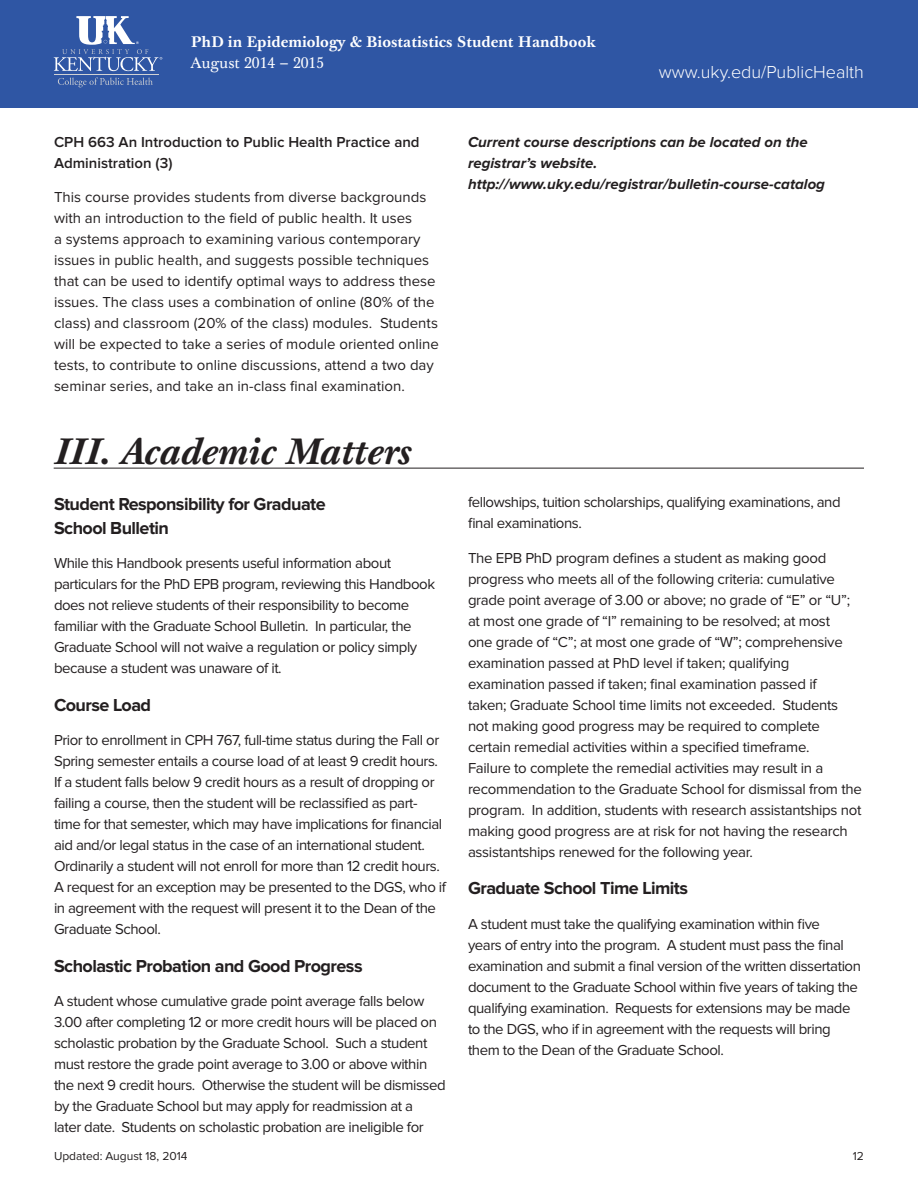
<style>
.page{position:relative;width:918px;height:1188px;background:#fff}
.page>*{position:absolute;margin:0;border:0;box-sizing:border-box;transform-origin:0 0}
.t1{font:italic 700 36px "Baskerville 10 Pro";color:#231f20}
.t2{font:700 18px/24px "Proxima Nova";letter-spacing:-.03em;color:#231f20}
.t3{font:300 18px "Proxima Nova";color:#fff}
.t4{font:15px/21px "Proxima Nova";letter-spacing:-.03em;color:#231f20}
.t5{font:15px/21px "Proxima Nova";color:#231f20}
.t6{font:italic 700 15px/21px "Proxima Nova";color:#231f20}
.t7{font:600 15px/21px "Proxima Nova";color:#231f20}
.t8{font:700 15px "Baskerville 10 Pro";color:#fff}
.t9{font:15px "Baskerville 10 Pro";color:#fff}
.t10{font:12px "Proxima Nova";color:#231f20}
</style>
<div class="page">
<div style="left:0;top:0;width:918px;height:108px;background:#2f56a4"></div>
<hr style="left:54px;top:74px;width:104px;height:1px;background:#d1d2d4">
<svg style="left:54px;top:16px;width:108px;height:55px"></svg>
<svg style="left:58px;top:78px;width:95px;height:9px"></svg>
<hr style="left:54px;top:468px;width:810px;height:1px;background:#231f20">
<p class="t8" style="left:191px;top:32px;width:407px">PhD in Epidemiology &amp; Biostatistics Student Handbook</p>
<p class="t9" style="left:191px;top:53px;width:135px">August 2014 – 2015</p>
<p class="t3" style="left:659px;top:63px;width:207px">www.uky.edu/PublicHealth</p>
<p class="t7" style="left:54px;top:132px;width:367px">CPH 663 An Introduction to Public Health Practice and<br>Administration (3)</p>
<p class="t5" style="left:54px;top:187px;width:386px">This course provides students from diverse backgrounds with an introduction to the field of public health. It uses<br>a systems approach to examining various contemporary issues in public health, and suggests possible techniques that can be used to identify optimal ways to address these issues. The class uses a combination of online (80% of the class) and classroom (20% of the class) modules. Students will be expected to take a series of module oriented online tests, to contribute to online discussions, attend a two day seminar series, and take an in-class final examination.</p>
<h1 class="t1" style="left:54px;top:428px;width:359px">III. Academic Matters</h1>
<p class="t2" style="left:54px;top:492px;width:273px">Student Responsibility for Graduate<br>School Bulletin</p>
<p class="t4" style="left:54px;top:553px;width:383px">While this Handbook presents useful information about particulars for the PhD EPB program, reviewing this Handbook does not relieve students of their responsibility to become familiar with the Graduate School Bulletin. In particular, the Graduate School will not waive a regulation or policy simply because a student was unaware of it.</p>
<p class="t2" style="left:54px;top:693px;width:99px">Course Load</p>
<p class="t4" style="left:54px;top:730px;width:394px">Prior to enrollment in CPH 767, full-time status during the Fall or Spring semester entails a course load of at least 9 credit hours.<br>If a student falls below 9 credit hours as a result of dropping or failing a course, then the student will be reclassified as part&shy;time for that semester, which may have implications for financial aid and/or legal status in the case of an international student.<br>Ordinarily a student will not enroll for more than 12 credit hours.<br>A request for an exception may be presented to the DGS, who if in agreement with the request will present it to the Dean of the Graduate School.</p>
<p class="t2" style="left:54px;top:954px;width:310px">Scholastic Probation and Good Progress</p>
<p class="t4" style="left:54px;top:991px;width:393px">A student whose cumulative grade point average falls below 3.00 after completing 12 or more credit hours will be placed on scholastic probation by the Graduate School. Such a student must restore the grade point average to 3.00 or above within the next 9 credit hours. Otherwise the student will be dismissed by the Graduate School but may apply for readmission at a<br>later date. Students on scholastic probation are ineligible for</p>
<p class="t6" style="left:468px;top:132px;width:359px">Current course descriptions can be located on the registrar’s website. http://www.uky.edu/registrar/bulletin-course-catalog</p>
<p class="t4" style="left:468px;top:492px;width:374px">fellowships, tuition scholarships, qualifying examinations, and final examinations.</p>
<p class="t4" style="left:468px;top:548px;width:395px">The EPB PhD program defines a student as making good progress who meets all of the following criteria: cumulative grade point average of 3.00 or above; no grade of “E” or “U”; at most one grade of “I” remaining to be resolved; at most<br>one grade of “C”; at most one grade of “W”; comprehensive examination passed at PhD level if taken; qualifying examination passed if taken; final examination passed if<br>taken; Graduate School time limits not exceeded. Students not making good progress may be required to complete certain remedial activities within a specified timeframe.<br>Failure to complete the remedial activities may result in a recommendation to the Graduate School for dismissal from the program. In addition, students with research assistantships not making good progress are at risk for not having the research assistantships renewed for the following year.</p>
<p class="t2" style="left:468px;top:877px;width:222px">Graduate School Time Limits</p>
<p class="t4" style="left:468px;top:914px;width:395px">A student must take the qualifying examination within five<br>years of entry into the program. A student must pass the final examination and submit a final version of the written dissertation document to the Graduate School within five years of taking the qualifying examination. Requests for extensions may be made to the DGS, who if in agreement with the requests will bring them to the Dean of the Graduate School.</p>
<p class="t10" style="left:54px;top:1150px;width:135px">Updated: August 18, 2014</p>
<p class="t10" style="left:853px;top:1150px;width:13px">12</p>
</div>
